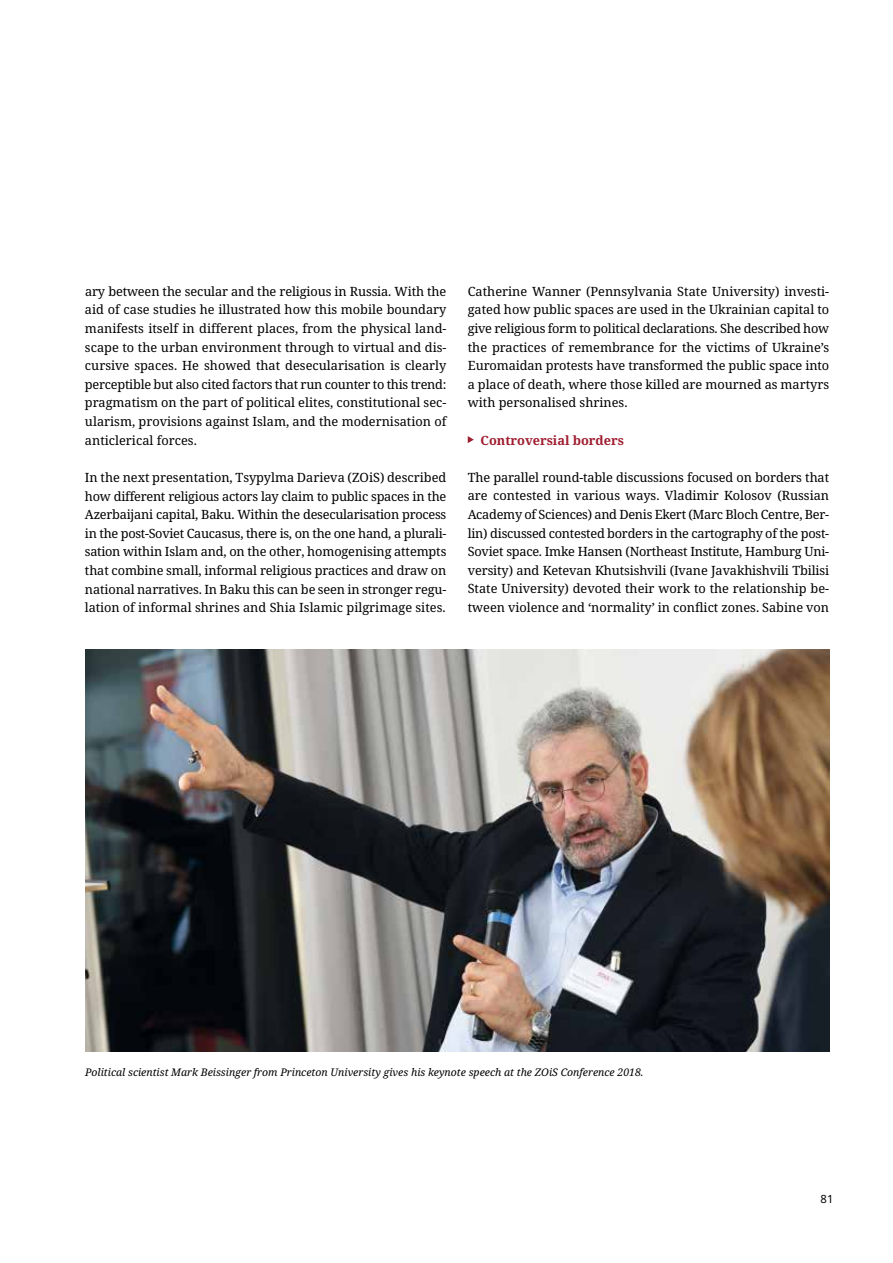
<style>
.page{position:relative;width:893px;height:1263px;background:#fff}
.page>*{position:absolute;margin:0;border:0;box-sizing:border-box;transform-origin:0 0}
.t1{font:12.75px/18.6px "Noto Serif";color:#000;text-align:justify}
.t2{font:700 12.75px "Noto Serif";color:#9f1d2f}
.t3{font:11.25px "Noto Sans";color:#000}
.t4{font:italic 10.5px "Noto Serif";color:#000}
</style>
<div class="page">
<svg style="left:468px;top:436px;width:6px;height:7px"></svg>
<img style="left:85px;top:649px;width:744px;height:402px">
<p class="t1" style="left:85px;top:281px;width:363px">ary between the secular and the religious in Russia. With the aid of case studies he illustrated how this mobile boundary manifests itself in different places, from the physical land&shy;scape to the urban environment through to virtual and dis&shy;cursive spaces. He showed that desecularisation is clearly perceptible but also cited factors that run counter to this trend: pragmatism on the part of political elites, constitutional sec&shy;ularism, provisions against Islam, and the modernisation of anticlerical forces.</p>
<p class="t1" style="left:85px;top:467px;width:363px">In the next presentation, Tsypylma Darieva (ZOiS) described how different religious actors lay claim to public spaces in the Azerbaijani capital, Baku. Within the desecularisation process in the post-Soviet Caucasus, there is, on the one hand, a plurali&shy;sation within Islam and, on the other, homogenising attempts that combine small, informal religious practices and draw on national narratives. In Baku this can be seen in stronger regu&shy;lation of informal shrines and Shia Islamic pilgrimage sites.</p>
<p class="t1" style="left:468px;top:281px;width:363px">Catherine Wanner (Pennsylvania State University) investi&shy;gated how public spaces are used in the Ukrainian capital to give religious form to political declarations. She described how the practices of remembrance for the victims of Ukraine’s Euromaidan protests have transformed the public space into a place of death, where those killed are mourned as martyrs with personalised shrines.</p>
<p class="t2" style="left:480px;top:431px;width:145px">Controversial borders</p>
<p class="t1" style="left:468px;top:467px;width:363px">The parallel round-table discussions focused on borders that are contested in various ways. Vladimir Kolosov (Russian Academy of Sciences) and Denis Ekert (Marc Bloch Centre, Ber&shy;lin) discussed contested borders in the cartography of the post-Soviet space. Imke Hansen (Northeast Institute, Hamburg Uni&shy;versity) and Ketevan Khutsishvili (Ivane Javakhishvili Tbilisi State University) devoted their work to the relationship be&shy;tween violence and ‘normality’ in conflict zones. Sabine von</p>
<p class="t4" style="left:85px;top:1065px;width:560px">Political scientist Mark Beissinger from Princeton University gives his keynote speech at the ZOiS Conference 2018.</p>
<p class="t3" style="left:820px;top:1192px;width:14px">81</p>
</div>
